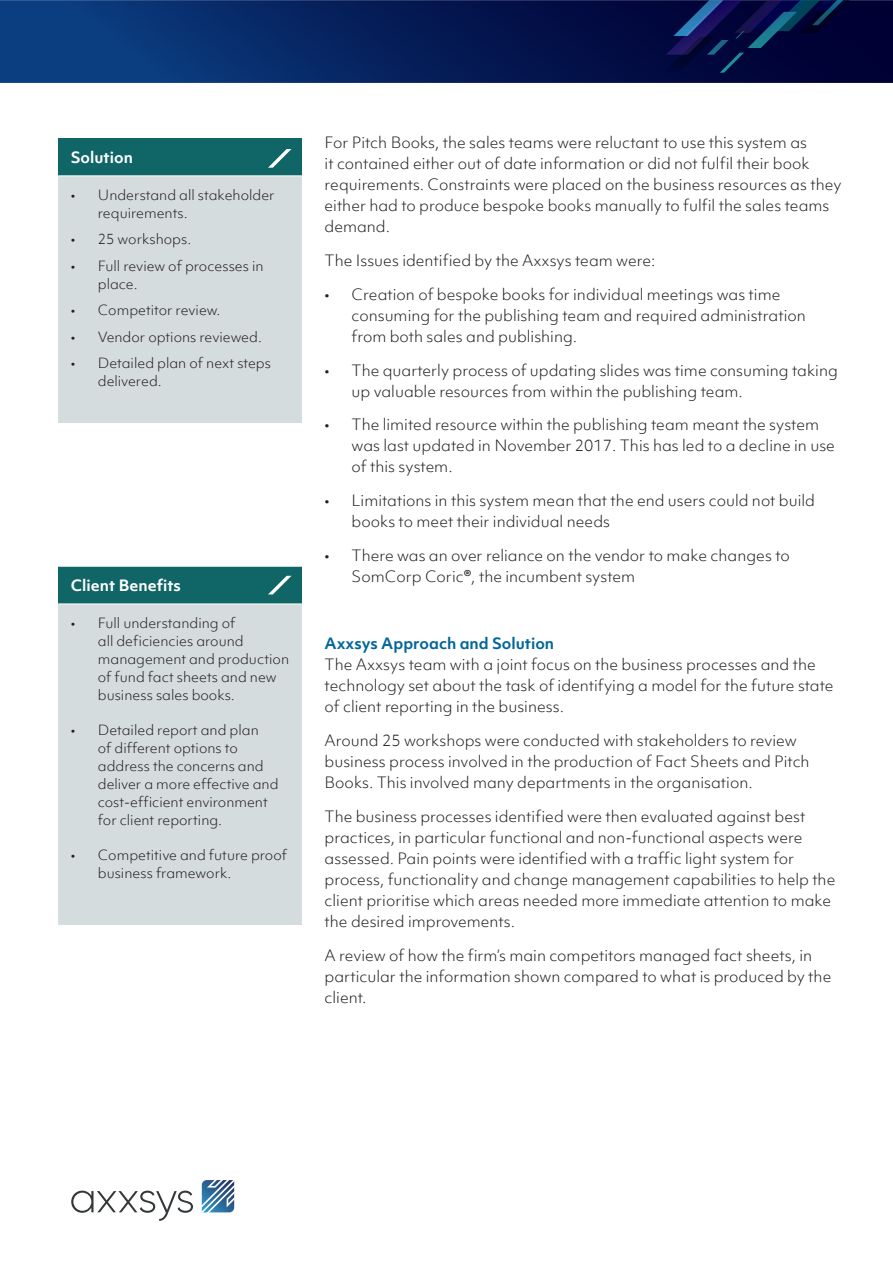
<style>
.page{position:relative;width:893px;height:1263px;background:#fff}
.page>*{position:absolute;margin:0;border:0;box-sizing:border-box;transform-origin:0 0}
.t1{font:300 15px/21px "Objektiv Mk 1";color:#231f20}
.t2{font:700 15px "Objektiv Mk 1";color:#fff}
.t3{font:300 13.5px/18px "Objektiv Mk 1";color:#231f20}
.s1{font-family:"Objektiv Mk 3";font-weight:500}
.s2{font-weight:700;color:#069}
</style>
<div class="page">
<svg style="left:0;top:0;width:893px;height:83px;background:#072460"></svg>
<svg style="left:664px;top:0;width:229px;height:73px;background:#050e43"></svg>
<div style="left:58px;top:138px;width:244px;height:38px;background:#106566"></div>
<svg style="left:58px;top:176px;width:244px;height:749px;fill:#d4dcdd"></svg>
<div style="left:58px;top:566px;width:244px;height:38px;background:#106566"></div>
<hr style="left:58px;top:175px;width:244px;height:1px;background:#fff">
<hr style="left:58px;top:423px;width:244px;height:1px;background:#fff">
<hr style="left:58px;top:566px;width:244px;height:1px;background:#fff">
<hr style="left:58px;top:603px;width:244px;height:1px;background:#fff">
<svg style="left:268px;top:149px;width:24px;height:19px"></svg>
<svg style="left:268px;top:576px;width:24px;height:18px"></svg>
<svg style="left:71px;top:1190px;width:122px;height:30px"></svg>
<svg style="left:201px;top:1180px;width:34px;height:33px"></svg>
<p class="t2" style="left:71px;top:147px;width:64px">Solution</p>
<p class="t3" style="left:98px;top:185px;width:178px;text-indent:-27px">• Understand all stakeholder requirements.</p>
<p class="t3" style="left:71px;top:230px;width:122px">• 25 workshops.</p>
<p class="t3" style="left:98px;top:256px;width:167px;text-indent:-27px">• Full review of processes in place.</p>
<p class="t3" style="left:71px;top:301px;width:151px">• Competitor review.</p>
<p class="t3" style="left:71px;top:327px;width:193px">• Vendor options reviewed.</p>
<p class="t3" style="left:98px;top:354px;width:175px;text-indent:-27px">• Detailed plan of next steps delivered.</p>
<p class="t2" style="left:71px;top:575px;width:112px">Client Benefits</p>
<p class="t3" style="left:98px;top:613px;width:193px;text-indent:-27px">• Full understanding of<br>all deficiencies around management and production of fund fact sheets and new business sales books.</p>
<p class="t3" style="left:98px;top:720px;width:182px;text-indent:-27px">• Detailed report and plan<br>of different options to address the concerns and deliver a more effective and cost-efficient environment for client reporting.</p>
<p class="t3" style="left:98px;top:845px;width:191px;text-indent:-27px">• Competitive and future proof business framework.</p>
<p class="t1" style="left:325px;top:132px;width:518px">For Pitch Books, the sales teams were reluctant to use this system as<br>it contained either out of date information or did not fulfil their book requirements. Constraints were placed on the business resources as they either had to produce bespoke books manually to fulfil the sales teams demand.</p>
<p class="t1" style="left:325px;top:250px;width:332px">The Issues identified by the Axxsys team were:</p>
<p class="t1" style="left:352px;top:284px;width:456px;text-indent:-27px">• Creation of bespoke books for individual meetings was time consuming for the publishing team and required administration from both sales and publishing.</p>
<p class="t1" style="left:352px;top:359px;width:488px;text-indent:-27px">• The quarterly process of updating slides was time consuming taking up valuable resources from within the publishing team.</p>
<p class="t1" style="left:352px;top:414px;width:485px;text-indent:-27px">• The limited resource within the publishing team meant the system was last updated in November 2017. This has led to a decline in use of this system.</p>
<p class="t1" style="left:352px;top:490px;width:465px;text-indent:-27px">• Limitations in this system mean that the end users could not build books to meet their individual needs</p>
<p class="t1" style="left:352px;top:545px;width:440px;text-indent:-27px">• There was an over reliance on the vendor to make changes to<br>SomCorp Coric<span class="s1">®</span>, the incumbent system</p>
<p class="t1" style="left:325px;top:633px;width:510px"><span class="s2">Axxsys Approach and Solution<br></span>The Axxsys team with a joint focus on the business processes and the technology set about the task of identifying a model for the future state of client reporting in the business.</p>
<p class="t1" style="left:325px;top:730px;width:487px">Around 25 workshops were conducted with stakeholders to review business process involved in the production of Fact Sheets and Pitch<br>Books. This involved many departments in the organisation.</p>
<p class="t1" style="left:325px;top:806px;width:512px">The business processes identified were then evaluated against best practices, in particular functional and non-functional aspects were assessed. Pain points were identified with a traffic light system for process, functionality and change management capabilities to help the client prioritise which areas needed more immediate attention to make the desired improvements.</p>
<p class="t1" style="left:325px;top:944px;width:508px">A review of how the firm’s main competitors managed fact sheets, in particular the information shown compared to what is produced by the client.</p>
</div>
